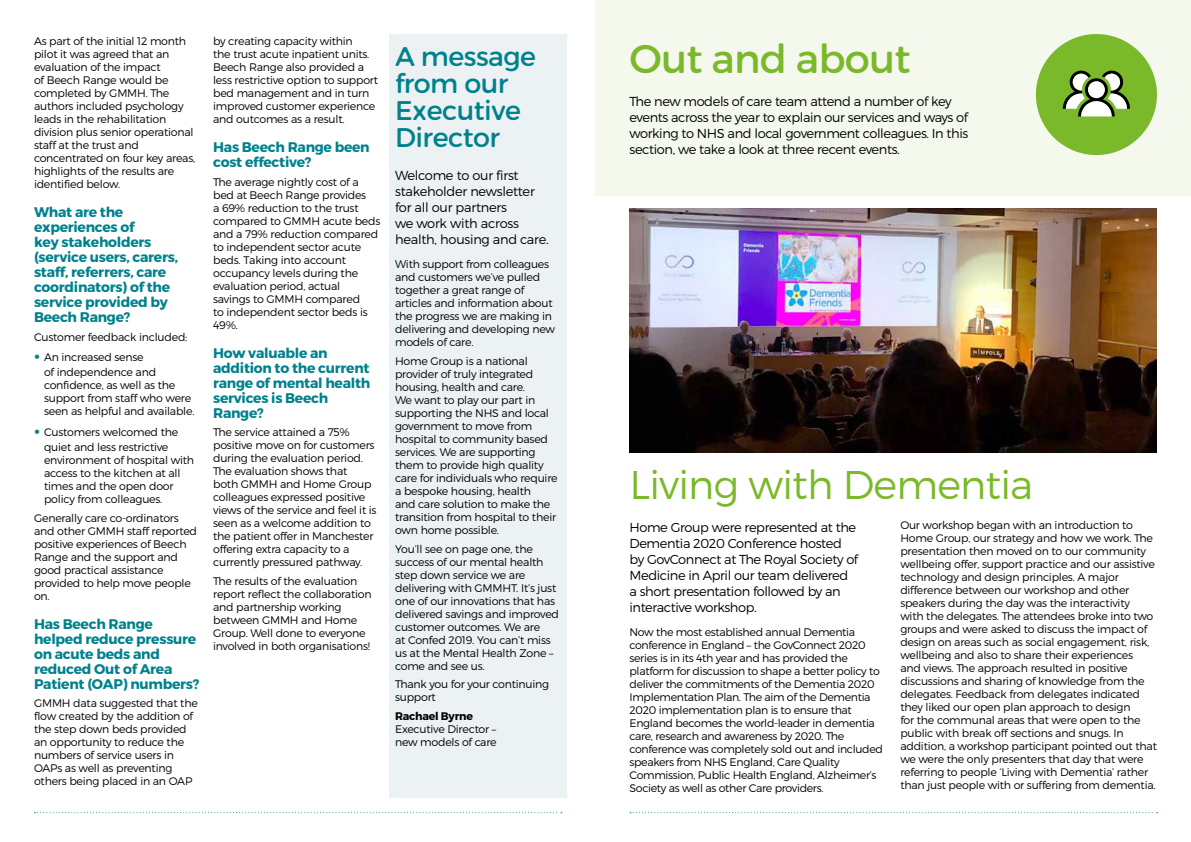
<style>
.page{position:relative;width:1191px;height:842px;background:#fff}
.page>*{position:absolute;margin:0;border:0;box-sizing:border-box;transform-origin:0 0}
.t1{font:40px "Trueno Lt";letter-spacing:-.02em;color:#7ab929}
.t2{font:40px "Trueno Round";letter-spacing:-.02em;color:#7ab929}
.t3{font:27px/27px "Trueno Round";letter-spacing:-.02em;color:#00828d}
.t4{font:14px/15px "Trueno Round Bd";letter-spacing:-.02em;color:#00828d}
.t5{font:13px/16px "Trueno Lt";letter-spacing:-.03em;color:#000}
.t6{font:11px/13px "Trueno Lt";letter-spacing:-.02em;color:#000}
.t7{font:11px "Trueno Bd";letter-spacing:-.02em;color:#000}
.s1{font-family:"VAG Rounded Std";font-weight:100;font-size:12px;color:#00828d}
</style>
<div class="page">
<svg style="left:630px;top:812px;width:527px;height:1px"></svg>
<svg style="left:35px;top:812px;width:527px;height:1px"></svg>
<div style="left:389px;top:34px;width:178px;height:763px;background:#ecf1f3"></div>
<div style="left:595px;top:0;width:596px;height:196px;background:#f4f8ed"></div>
<img style="left:629px;top:209px;width:527px;height:244px">
<svg style="left:1035px;top:34px;width:122px;height:122px"></svg>
<p class="t6" style="left:34px;top:34px;width:163px">As part of the initial 12 month pilot it was agreed that an evaluation of the impact<br>of Beech Range would be completed by GMMH. The authors included psychology leads in the rehabilitation division plus senior operational staff at the trust and concentrated on four key areas, highlights of the results are identified below.</p>
<p class="t4" style="left:34px;top:205px;width:146px">What are the experiences of<br>key stakeholders (service users, carers, staff, referrers, care coordinators) of the service provided by<br>Beech Range?</p>
<p class="t6" style="left:34px;top:330px;width:155px">Customer feedback included:</p>
<p class="t6" style="left:44px;top:350px;width:114px;line-height:15px;text-indent:-10px"><span class="s1">•</span> An increased sense of independence and</p>
<p class="t6" style="left:44px;top:379px;width:152px">confidence, as well as the support from staff who were seen as helpful and available.</p>
<p class="t6" style="left:34px;top:424px;width:146px;line-height:15px;text-align:center"><span class="s1">•</span> Customers welcomed the quiet and less restrictive</p>
<p class="t6" style="left:44px;top:453px;width:151px">environment of hospital with access to the kitchen at all times and the open door policy from colleagues.</p>
<p class="t6" style="left:34px;top:511px;width:164px">Generally care co-ordinators and other GMMH staff reported positive experiences of Beech<br>Range and the support and good practical assistance provided to help move people on.</p>
<p class="t4" style="left:34px;top:616px;width:167px">Has Beech Range helped reduce pressure on acute beds and reduced Out of Area<br>Patient (OAP) numbers?</p>
<p class="t6" style="left:34px;top:697px;width:165px">GMMH data suggested that the flow created by the addition of the step down beds provided an opportunity to reduce the numbers of service users in<br>OAPs as well as preventing others being placed in an OAP</p>
<p class="t6" style="left:213px;top:34px;width:166px">by creating capacity within<br>the trust acute inpatient units.<br>Beech Range also provided a less restrictive option to support bed management and in turn improved customer experience and outcomes as a result.</p>
<p class="t4" style="left:213px;top:140px;width:158px">Has Beech Range been cost effective?</p>
<p class="t6" style="left:213px;top:175px;width:169px">The average nightly cost of a bed at Beech Range provides<br>a 69% reduction to the trust compared to GMMH acute beds and a 79% reduction compared to independent sector acute beds. Taking into account occupancy levels during the evaluation period, actual savings to GMMH compared<br>to independent sector beds is<br>49%.</p>
<p class="t4" style="left:213px;top:345px;width:159px">How valuable an addition to the current range of mental health services is Beech<br>Range?</p>
<p class="t6" style="left:213px;top:426px;width:165px">The service attained a 75% positive move on for customers during the evaluation period.<br>The evaluation shows that<br>both GMMH and Home Group colleagues expressed positive views of the service and feel it is seen as a welcome addition to the patient offer in Manchester offering extra capacity to a currently pressured pathway.</p>
<p class="t6" style="left:213px;top:574px;width:160px">The results of the evaluation report reflect the collaboration and partnership working between GMMH and Home<br>Group. Well done to everyone involved in both organisations!</p>
<h2 class="t3" style="left:395px;top:43px;width:142px">A message from our<br>Executive<br>Director</h2>
<p class="t5" style="left:395px;top:167px;width:155px">Welcome to our first stakeholder newsletter for all our partners<br>we work with across health, housing and care.</p>
<p class="t6" style="left:395px;top:258px;width:161px">With support from colleagues and customers we’ve pulled together a great range of articles and information about the progress we are making in delivering and developing new models of care.</p>
<p class="t6" style="left:395px;top:354px;width:164px">Home Group is a national provider of truly integrated housing, health and care.<br>We want to play our part in supporting the NHS and local government to move from hospital to community based services. We are supporting them to provide high quality care for individuals who require a bespoke housing, health<br>and care solution to make the transition from hospital to their own home possible.</p>
<p class="t6" style="left:395px;top:542px;width:165px">You’ll see on page one, the success of our mental health step down service we are delivering with GMMHT. It’s just one of our innovations that has delivered savings and improved customer outcomes. We are<br>at Confed 2019. You can’t miss us at the Mental Health Zone – come and see us.</p>
<p class="t6" style="left:395px;top:678px;width:156px">Thank you for your continuing support</p>
<p class="t7" style="left:395px;top:709px;width:79px">Rachael Byrne</p>
<p class="t6" style="left:395px;top:722px;width:103px">Executive Director – new models of care</p>
<h1 class="t2" style="left:629px;top:34px;width:283px">Out and about</h1>
<p class="t5" style="left:629px;top:93px;width:340px">The new models of care team attend a number of key events across the year to explain our services and ways of working to NHS and local government colleagues. In this section, we take a look at three recent events.</p>
<h1 class="t1" style="left:629px;top:460px;width:405px">Living with Dementia</h1>
<p class="t5" style="left:629px;top:519px;width:230px">Home Group were represented at the Dementia 2020 Conference hosted by GovConnect at The Royal Society of Medicine in April our team delivered a short presentation followed by an interactive workshop.</p>
<p class="t6" style="left:629px;top:626px;width:255px">Now the most established annual Dementia conference in England – the GovConnect 2020 series is in its 4th year and has provided the platform for discussion to shape a better policy to deliver the commitments of the Dementia 2020<br>Implementation Plan. The aim of the Dementia 2020 implementation plan is to ensure that England becomes the world-leader in dementia care, research and awareness by 2020. The conference was completely sold out and included speakers from NHS England, Care Quality Commission, Public Health England, Alzheimer’s Society as well as other Care providers.</p>
<p class="t6" style="left:900px;top:518px;width:258px">Our workshop began with an introduction to Home Group, our strategy and how we work. The presentation then moved on to our community wellbeing offer, support practice and our assistive technology and design principles. A major difference between our workshop and other speakers during the day was the interactivity<br>with the delegates. The attendees broke into two groups and were asked to discuss the impact of design on areas such as social engagement, risk, wellbeing and also to share their experiences<br>and views. The approach resulted in positive discussions and sharing of knowledge from the delegates. Feedback from delegates indicated they liked our open plan approach to design<br>for the communal areas that were open to the public with break off sections and snugs. In addition, a workshop participant pointed out that we were the only presenters that day that were referring to people ‘Living with Dementia’ rather than just people with or suffering from dementia.</p>
</div>
